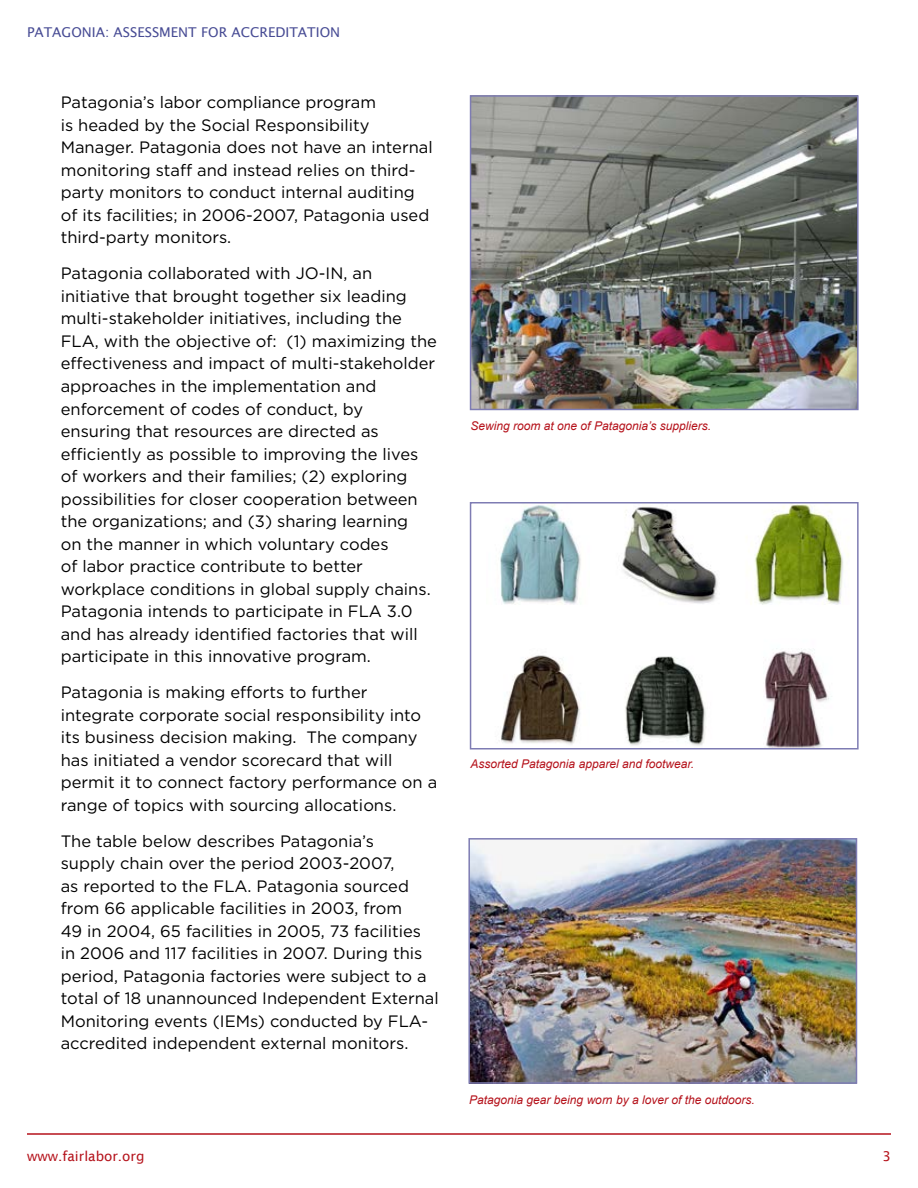
<style>
.page{position:relative;width:918px;height:1188px;background:#fff}
.page>*{position:absolute;margin:0;border:0;box-sizing:border-box;transform-origin:0 0}
.t1{font:16.5px/22.5px "Gotham";color:#000}
.t2{font:13.5px "Lucida Sans";color:#474b94}
.t3{font:13.5px "Lucida Sans";color:#b5121b}
.t4{font:italic 12px "Arial";color:#b5121b}
</style>
<div class="page">
<hr style="left:27px;top:1133px;width:864px;height:2px;background:#b5121b">
<img style="left:473px;top:98px;width:383px;height:309px">
<div style="left:470px;top:95px;width:389px;height:315px;border:2px solid #7e7cb3"></div>
<img style="left:500px;top:505px;width:349px;height:242px">
<div style="left:470px;top:502px;width:389px;height:248px;border:2px solid #7e7cb3"></div>
<img style="left:471px;top:841px;width:383px;height:240px">
<div style="left:468px;top:838px;width:389px;height:246px;border:2px solid #7e7cb3"></div>
<p class="t2" style="left:27px;top:25px;width:315px">PATAGONIA: ASSESSMENT FOR ACCREDITATION</p>
<p class="t1" style="left:61px;top:91px;width:374px">Patagonia’s labor compliance program<br>is headed by the Social Responsibility Manager. Patagonia does not have an internal monitoring staff and instead relies on third&shy;party monitors to conduct internal auditing of its facilities; in 2006-2007, Patagonia used third-party monitors.</p>
<p class="t1" style="left:61px;top:262px;width:378px">Patagonia collaborated with JO-IN, an initiative that brought together six leading multi-stakeholder initiatives, including the FLA, with the objective of: (1) maximizing the effectiveness and impact of multi-stakeholder approaches in the implementation and enforcement of codes of conduct, by ensuring that resources are directed as efficiently as possible to improving the lives of workers and their families; (2) exploring possibilities for closer cooperation between the organizations; and (3) sharing learning<br>on the manner in which voluntary codes<br>of labor practice contribute to better workplace conditions in global supply chains.<br>Patagonia intends to participate in FLA 3.0 and has already identified factories that will participate in this innovative program.</p>
<p class="t1" style="left:61px;top:681px;width:378px">Patagonia is making efforts to further integrate corporate social responsibility into its business decision making. The company has initiated a vendor scorecard that will permit it to connect factory performance on a range of topics with sourcing allocations.</p>
<p class="t1" style="left:61px;top:829px;width:379px">The table below describes Patagonia’s<br>supply chain over the period 2003-2007,<br>as reported to the FLA. Patagonia sourced from 66 applicable facilities in 2003, from<br>49 in 2004, 65 facilities in 2005, 73 facilities in 2006 and 117 facilities in 2007. During this period, Patagonia factories were subject to a total of 18 unannounced Independent External Monitoring events (IEMs) conducted by FLA&shy;accredited independent external monitors.</p>
<p class="t4" style="left:471px;top:418px;width:242px">Sewing room at one of Patagonia’s suppliers.</p>
<p class="t4" style="left:471px;top:756px;width:225px">Assorted Patagonia apparel and footwear.</p>
<p class="t4" style="left:469px;top:1092px;width:287px">Patagonia gear being worn by a lover of the outdoors.</p>
<p class="t3" style="left:27px;top:1148px;width:119px">www.fairlabor.org</p>
<p class="t3" style="left:882px;top:1148px;width:10px">3</p>
</div>
